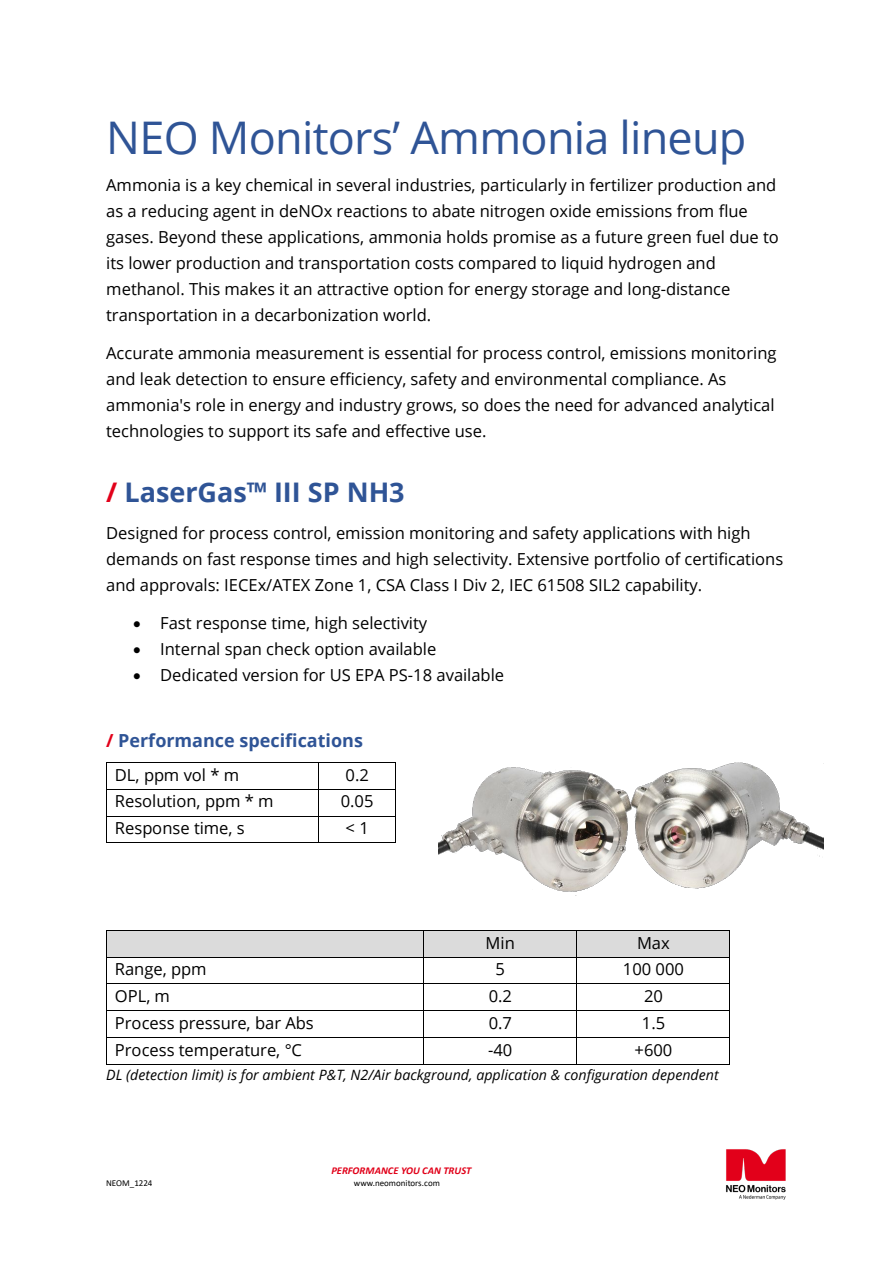
<style>
.page{position:relative;width:893px;height:1263px;background:#fff}
.page>*{position:absolute;margin:0;border:0;box-sizing:border-box;transform-origin:0 0}
.t1{font:45px "Open Sans";letter-spacing:-.015em;color:#2f5496}
.t2{font:700 27px "Open Sans";color:#2f5496}
.t3{font:700 18px "Open Sans";color:#2f5496}
.t4{font:16.5px/26.1px "Open Sans";letter-spacing:-.005em;color:#000}
.t5{font:italic 14.25px "Open Sans";color:#000}
.t6{font:italic 700 10.5px "Calibri";letter-spacing:.005em;color:#e10019}
.t7{font:9px "Calibri";letter-spacing:-.005em;color:#000}
.s1{color:#e2001a}
</style>
<div class="page">
<img style="left:726px;top:1149px;width:60px;height:51px">
<hr style="left:107px;top:762px;width:211px;height:1px;background:#000">
<hr style="left:319px;top:762px;width:76px;height:1px;background:#000">
<hr style="left:107px;top:789px;width:211px;height:1px;background:#000">
<hr style="left:319px;top:789px;width:76px;height:1px;background:#000">
<hr style="left:107px;top:816px;width:211px;height:1px;background:#000">
<hr style="left:319px;top:816px;width:76px;height:1px;background:#000">
<svg style="left:106px;top:762px;width:1px;height:81px"></svg>
<hr style="left:107px;top:842px;width:211px;height:1px;background:#000">
<svg style="left:318px;top:762px;width:1px;height:81px"></svg>
<hr style="left:319px;top:842px;width:76px;height:1px;background:#000">
<svg style="left:395px;top:762px;width:1px;height:81px"></svg>
<div style="left:107px;top:931px;width:316px;height:26px;background:#dbdbdb"></div>
<div style="left:424px;top:931px;width:153px;height:26px;background:#dbdbdb"></div>
<div style="left:577px;top:931px;width:153px;height:26px;background:#dbdbdb"></div>
<hr style="left:107px;top:930px;width:316px;height:1px;background:#000">
<hr style="left:424px;top:930px;width:153px;height:1px;background:#000">
<hr style="left:577px;top:930px;width:153px;height:1px;background:#000">
<hr style="left:107px;top:957px;width:316px;height:1px;background:#000">
<hr style="left:424px;top:957px;width:153px;height:1px;background:#000">
<hr style="left:577px;top:957px;width:153px;height:1px;background:#000">
<hr style="left:107px;top:984px;width:316px;height:1px;background:#000">
<hr style="left:424px;top:984px;width:153px;height:1px;background:#000">
<hr style="left:577px;top:984px;width:153px;height:1px;background:#000">
<hr style="left:107px;top:1010px;width:316px;height:1px;background:#000">
<hr style="left:424px;top:1010px;width:153px;height:1px;background:#000">
<hr style="left:577px;top:1010px;width:153px;height:1px;background:#000">
<hr style="left:107px;top:1037px;width:316px;height:1px;background:#000">
<hr style="left:424px;top:1037px;width:153px;height:1px;background:#000">
<hr style="left:577px;top:1037px;width:153px;height:1px;background:#000">
<svg style="left:106px;top:930px;width:1px;height:135px"></svg>
<hr style="left:107px;top:1064px;width:316px;height:1px;background:#000">
<svg style="left:423px;top:930px;width:1px;height:135px"></svg>
<hr style="left:424px;top:1064px;width:153px;height:1px;background:#000">
<hr style="left:577px;top:1064px;width:153px;height:1px;background:#000">
<img style="left:438px;top:762px;width:386px;height:134px">
<p class="t1" style="left:106px;top:107px;width:642px">NEO Monitors’ Ammonia lineup</p>
<p class="t4" style="left:106px;top:172px;width:674px">Ammonia is a key chemical in several industries, particularly in fertilizer production and as a reducing agent in deNOx reactions to abate nitrogen oxide emissions from flue gases. Beyond these applications, ammonia holds promise as a future green fuel due to its lower production and transportation costs compared to liquid hydrogen and methanol. This makes it an attractive option for energy storage and long-distance transportation in a decarbonization world.</p>
<p class="t4" style="left:106px;top:340px;width:672px">Accurate ammonia measurement is essential for process control, emissions monitoring and leak detection to ensure efficiency, safety and environmental compliance. As ammonia's role in energy and industry grows, so does the need for advanced analytical technologies to support its safe and effective use.</p>
<h1 class="t2" style="left:106px;top:473px;width:300px"><span class="s1">/</span> LaserGas™ III SP NH3</h1>
<p class="t4" style="left:106px;top:520px;width:679px">Designed for process control, emission monitoring and safety applications with high demands on fast response times and high selectivity. Extensive portfolio of certifications and approvals: IECEx/ATEX Zone 1, CSA Class I Div 2, IEC 61508 SIL2 capability.</p>
<p class="t4" style="left:133px;top:610px;width:296px">• Fast response time, high selectivity</p>
<p class="t4" style="left:133px;top:636px;width:305px">• Internal span check option available</p>
<p class="t4" style="left:133px;top:662px;width:372px">• Dedicated version for US EPA PS-18 available</p>
<h2 class="t3" style="left:106px;top:728px;width:258px"><span class="s1">/</span> Performance specifications</h2>
<p class="t4" style="left:115px;top:761px;width:126px">DL, ppm vol * m</p>
<p class="t4" style="left:346px;top:761px;width:25px">0.2</p>
<p class="t4" style="left:115px;top:788px;width:160px">Resolution, ppm * m</p>
<p class="t4" style="left:341px;top:788px;width:34px">0.05</p>
<p class="t4" style="left:115px;top:814px;width:131px">Response time, s</p>
<p class="t4" style="left:346px;top:814px;width:25px">&lt; 1</p>
<p class="t4" style="left:486px;top:929px;width:31px">Min</p>
<p class="t4" style="left:637px;top:929px;width:34px">Max</p>
<p class="t4" style="left:115px;top:956px;width:93px">Range, ppm</p>
<p class="t4" style="left:496px;top:956px;width:11px">5</p>
<p class="t4" style="left:623px;top:956px;width:62px">100 000</p>
<p class="t4" style="left:115px;top:982px;width:57px">OPL, m</p>
<p class="t4" style="left:489px;top:982px;width:25px">0.2</p>
<p class="t4" style="left:644px;top:982px;width:21px">20</p>
<p class="t4" style="left:115px;top:1009px;width:200px">Process pressure, bar Abs</p>
<p class="t4" style="left:489px;top:1009px;width:25px">0.7</p>
<p class="t4" style="left:642px;top:1009px;width:25px">1.5</p>
<p class="t4" style="left:115px;top:1036px;width:189px">Process temperature, °C</p>
<p class="t4" style="left:488px;top:1036px;width:26px">-40</p>
<p class="t4" style="left:634px;top:1036px;width:39px">+600</p>
<p class="t5" style="left:106px;top:1065px;width:614px">DL (detection limit) is for ambient P&amp;T, N2/Air background, application &amp; configuration dependent</p>
<p class="t6" style="left:331px;top:1163px;width:141px">PERFORMANCE YOU CAN TRUST</p>
<p class="t7" style="left:106px;top:1176px;width:48px">NEOM_1224</p>
<p class="t7" style="left:354px;top:1176px;width:88px">www.neomonitors.com</p>
</div>
